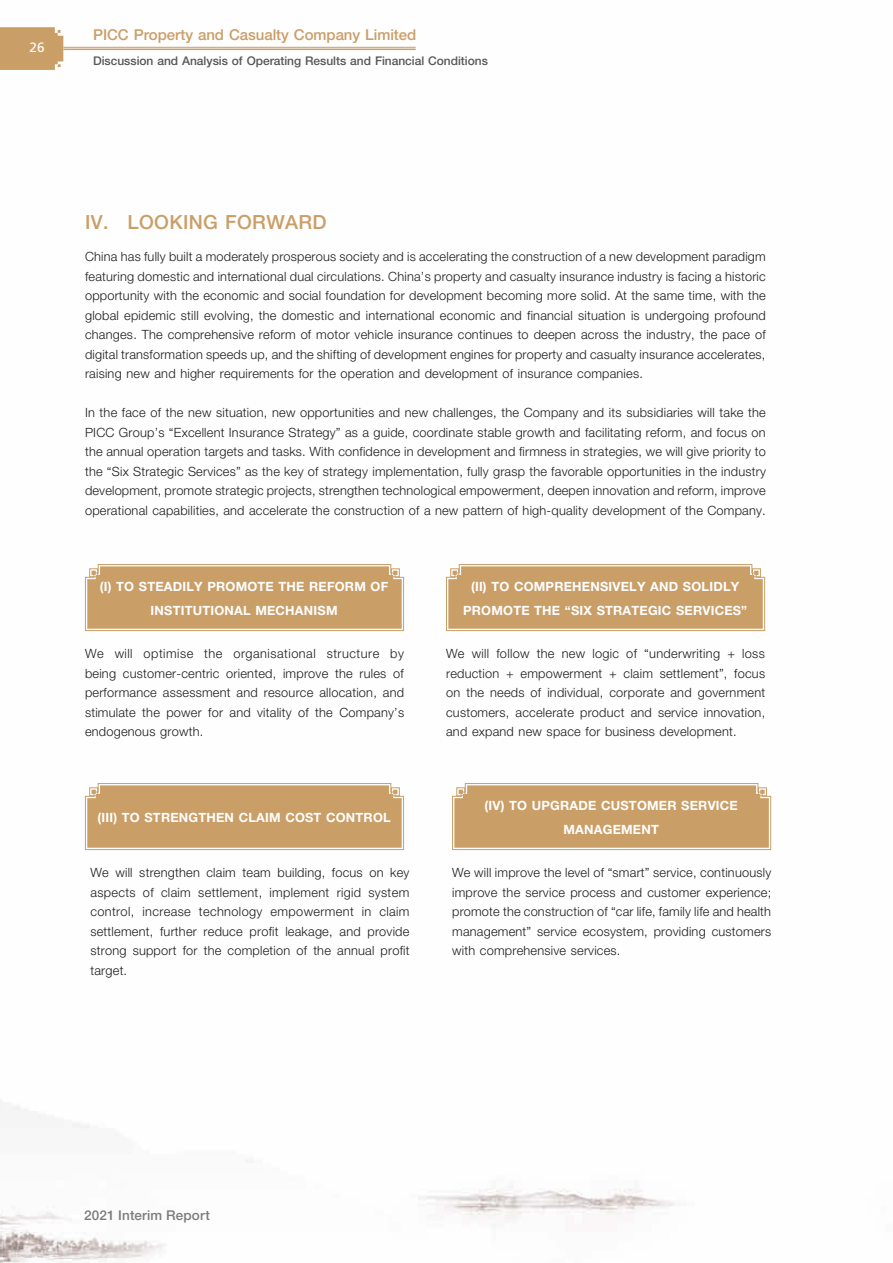
<style>
.page{position:relative;width:893px;height:1263px;background:#fff}
.page>*{position:absolute;margin:0;border:0;box-sizing:border-box;transform-origin:0 0}
.t1{font:500 19.5px "Helvetica Neue LT Std";letter-spacing:.015em;color:#ca9e67}
.t2{font:500 15px "Helvetica Neue LT Std";letter-spacing:-.005em;color:#ca9e67}
.t3{font:500 13.5px "Helvetica Neue LT Std";letter-spacing:.01em;color:#7c7b7b}
.t4{font:13.5px "Frutiger LT Std";color:#fff}
.t5{font:300 12.75px/19.5px "Helvetica Neue LT Std";letter-spacing:.015em;color:#1c1c1b;text-align:justify}
.t6{font:700 12.75px/24px "Helvetica Neue LT Std";letter-spacing:.015em;color:#fff;text-align:center}
.t7{font:500 12px "Helvetica Neue LT Std";letter-spacing:-.005em;color:#575756}
</style>
<div class="page">
<img style="left:0;top:35px;width:772px;height:1228px">
<svg style="left:0;top:27px;width:63px;height:43px;background:#cca26d"></svg>
<hr style="left:63px;top:47px;width:353px;height:1px;background:#ca9e67">
<hr style="left:63px;top:49px;width:353px;height:1px;background:#ca9e67">
<svg style="left:85px;top:564px;width:319px;height:67px;background:#cda36f"></svg>
<svg style="left:446px;top:564px;width:319px;height:67px;background:#cda36f"></svg>
<svg style="left:85px;top:783px;width:319px;height:67px;background:#cda36f"></svg>
<svg style="left:452px;top:783px;width:319px;height:67px;background:#cda36f"></svg>
<p class="t4" style="left:30px;top:40px;width:17px">26</p>
<p class="t2" style="left:93px;top:25px;width:325px">PICC Property and Casualty Company Limited</p>
<p class="t7" style="left:93px;top:54px;width:396px">Discussion and Analysis of Operating Results and Financial Conditions</p>
<h1 class="t1" style="left:85px;top:210px;width:243px">IV. LOOKING FORWARD</h1>
<p class="t5" style="left:85px;top:246px;width:682px">China has fully built a moderately prosperous society and is accelerating the construction of a new development paradigm featuring domestic and international dual circulations. China’s property and casualty insurance industry is facing a historic opportunity with the economic and social foundation for development becoming more solid. At the same time, with the global epidemic still evolving, the domestic and international economic and financial situation is undergoing profound changes. The comprehensive reform of motor vehicle insurance continues to deepen across the industry, the pace of digital transformation speeds up, and the shifting of development engines for property and casualty insurance accelerates, raising new and higher requirements for the operation and development of insurance companies.</p>
<p class="t5" style="left:85px;top:402px;width:682px">In the face of the new situation, new opportunities and new challenges, the Company and its subsidiaries will take the PICC Group’s “Excellent Insurance Strategy” as a guide, coordinate stable growth and facilitating reform, and focus on the annual operation targets and tasks. With confidence in development and firmness in strategies, we will give priority to the “Six Strategic Services” as the key of strategy implementation, fully grasp the favorable opportunities in the industry development, promote strategic projects, strengthen technological empowerment, deepen innovation and reform, improve operational capabilities, and accelerate the construction of a new pattern of high-quality development of the Company.</p>
<p class="t6" style="left:100px;top:574px;width:290px">(I) TO STEADILY PROMOTE THE REFORM OF<br>INSTITUTIONAL MECHANISM</p>
<p class="t6" style="left:463px;top:574px;width:286px">(II) TO COMPREHENSIVELY AND SOLIDLY<br>PROMOTE THE “SIX STRATEGIC SERVICES”</p>
<p class="t5" style="left:85px;top:644px;width:321px">We will optimise the organisational structure by being customer-centric oriented, improve the rules of performance assessment and resource allocation, and stimulate the power for and vitality of the Company’s endogenous growth.</p>
<p class="t5" style="left:446px;top:644px;width:321px">We will follow the new logic of “underwriting + loss reduction + empowerment + claim settlement”, focus on the needs of individual, corporate and government customers, accelerate product and service innovation, and expand new space for business development.</p>
<p class="t6" style="left:98px;top:805px;width:295px">(III) TO STRENGTHEN CLAIM COST CONTROL</p>
<p class="t5" style="left:90px;top:863px;width:321px">We will strengthen claim team building, focus on key aspects of claim settlement, implement rigid system control, increase technology empowerment in claim settlement, further reduce profit leakage, and provide strong support for the completion of the annual profit target.</p>
<p class="t6" style="left:485px;top:793px;width:255px">(IV) TO UPGRADE CUSTOMER SERVICE<br>MANAGEMENT</p>
<p class="t5" style="left:452px;top:863px;width:321px">We will improve the level of “smart” service, continuously improve the service process and customer experience; promote the construction of “car life, family life and health management” service ecosystem, providing customers with comprehensive services.</p>
<p class="t3" style="left:84px;top:1207px;width:127px">2021 Interim Report</p>
</div>
